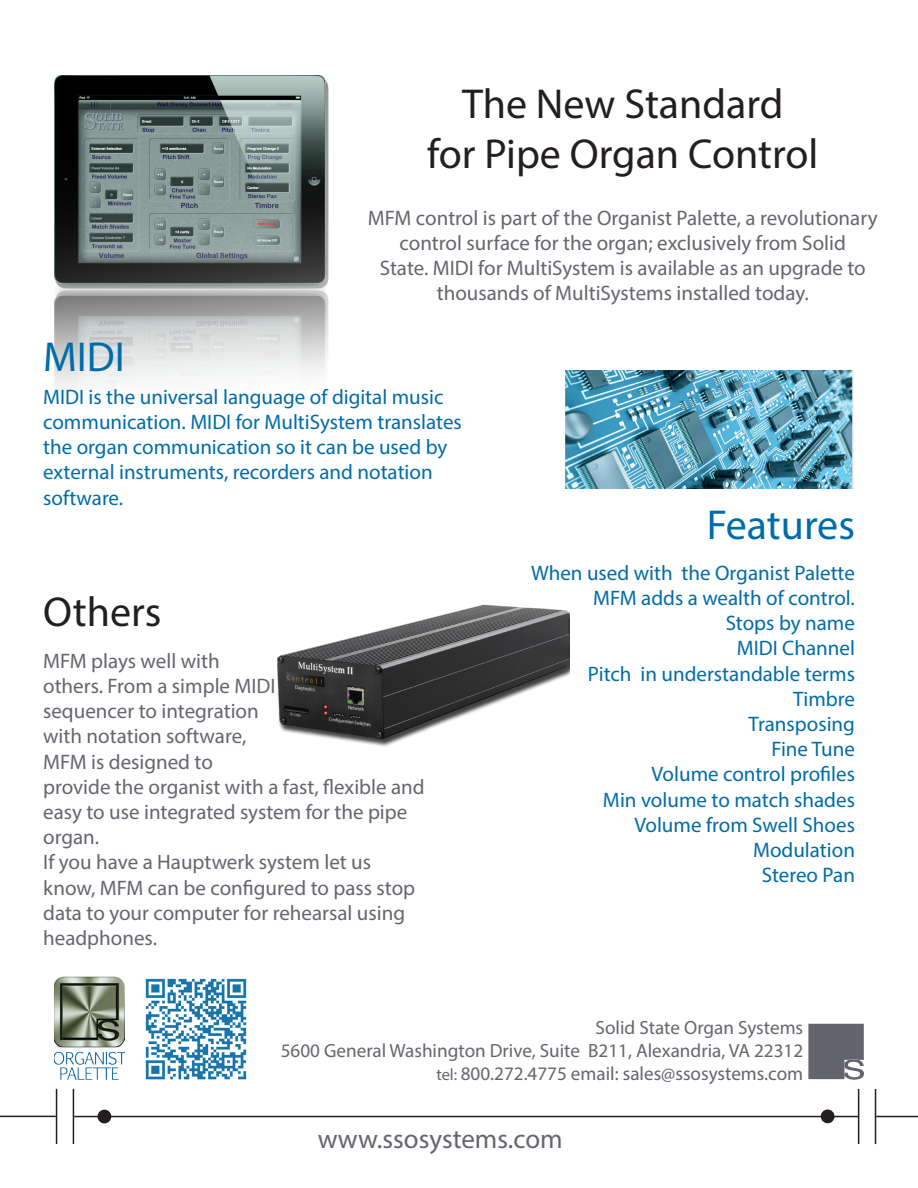
<style>
.page{position:relative;width:918px;height:1188px;background:#fff}
.page>*{position:absolute;margin:0;border:0;box-sizing:border-box;transform-origin:0 0}
.t1{font:42px "Myriad Pro";color:#231f20}
.t2{font:42px "Myriad Pro";color:#006ca7}
.t3{font:27px "Myriad Pro";color:#65656f}
.t4{font:21px/25.2px "Myriad Pro";color:#65656f}
.t5{font:21px/25.2px "Myriad Pro";color:#006ca7}
.t6{font:19.2px "Myriad Pro";color:#65656f}
.s1{font-size:16.5px}
</style>
<div class="page">
<img style="left:54px;top:76px;width:275px;height:314px">
<hr style="left:74px;top:1116px;width:785px;height:1px;background:#231f20">
<hr style="left:73px;top:1089px;width:1px;height:55px;background:#231f20">
<hr style="left:56px;top:1089px;width:1px;height:55px;background:#231f20">
<hr style="left:0;top:1116px;width:56px;height:1px;background:#231f20">
<div style="left:98px;top:1110px;width:13px;height:13px;background:#231f20;border-radius:50%"></div>
<div style="left:98px;top:1110px;width:13px;height:13px;border:2px solid #231f20;border-radius:50%"></div>
<hr style="left:858px;top:1089px;width:1px;height:55px;background:#231f20">
<hr style="left:875px;top:1089px;width:1px;height:55px;background:#231f20">
<hr style="left:876px;top:1116px;width:42px;height:1px;background:#231f20">
<div style="left:822px;top:1110px;width:12px;height:13px;background:#231f20;border-radius:50%"></div>
<div style="left:821px;top:1110px;width:14px;height:13px;border:2px solid #231f20;border-radius:50%"></div>
<img style="left:565px;top:371px;width:288px;height:117px">
<img style="left:278px;top:605px;width:292px;height:142px">
<img style="left:54px;top:977px;width:70px;height:103px">
<svg style="left:808px;top:1024px;width:56px;height:56px;background:#71717a"></svg>
<img style="left:145px;top:978px;width:102px;height:102px">
<p class="t2" style="left:43px;top:331px;width:83px">MIDI</p>
<p class="t1" style="left:462px;top:78px;width:323px">The New Standard</p>
<p class="t1" style="left:427px;top:128px;width:393px">for Pipe Organ Control</p>
<p class="t4" style="left:368px;top:205px;width:511px;text-align:center">MFM control is part of the Organist Palette, a revolutionary control surface for the organ; exclusively from Solid<br>State. MIDI for MultiSystem is available as an upgrade to thousands of MultiSystems installed today.</p>
<p class="t5" style="left:43px;top:384px;width:420px">MIDI is the universal language of digital music communication. MIDI for MultiSystem translates the organ communication so it can be used by external instruments, recorders and notation software.</p>
<p class="t1" style="left:43px;top:586px;width:120px">Others</p>
<p class="t4" style="left:43px;top:648px;width:383px">MFM plays well with<br>others. From a simple MIDI<br>sequencer to integration<br>with notation software,<br>MFM is designed to<br>provide the organist with a fast, flexible and easy to use integrated system for the pipe organ.</p>
<p class="t4" style="left:43px;top:849px;width:374px">If you have a Hauptwerk system let us know, MFM can be configured to pass stop data to your computer for rehearsal using headphones.</p>
<p class="t2" style="left:707px;top:499px;width:150px">Features</p>
<p class="t5" style="left:531px;top:560px;width:325px;text-align:right">When used with the Organist Palette<br>MFM adds a wealth of control.</p>
<p class="t5" style="left:726px;top:610px;width:131px">Stops by name</p>
<p class="t5" style="left:737px;top:635px;width:120px">MIDI Channel</p>
<p class="t5" style="left:588px;top:661px;width:269px">Pitch in understandable terms</p>
<p class="t5" style="left:793px;top:686px;width:63px">Timbre</p>
<p class="t5" style="left:749px;top:711px;width:108px">Transposing</p>
<p class="t5" style="left:771px;top:736px;width:85px">Fine Tune</p>
<p class="t5" style="left:652px;top:761px;width:205px">Volume control profiles</p>
<p class="t5" style="left:603px;top:787px;width:254px">Min volume to match shades</p>
<p class="t5" style="left:634px;top:812px;width:222px">Volume from Swell Shoes</p>
<p class="t5" style="left:753px;top:837px;width:103px">Modulation</p>
<p class="t5" style="left:762px;top:862px;width:95px">Stereo Pan</p>
<p class="t6" style="left:595px;top:1016px;width:209px">Solid State Organ Systems</p>
<p class="t6" style="left:281px;top:1039px;width:524px">5600 General Washington Drive, Suite B211, Alexandria, VA 22312</p>
<p class="t6" style="left:436px;top:1062px;width:368px"><span class="s1">tel:</span> 800.272.4775 email: sales@ssosystems.com</p>
<p class="t3" style="left:318px;top:1122px;width:247px">www.ssosystems.com</p>
</div>
